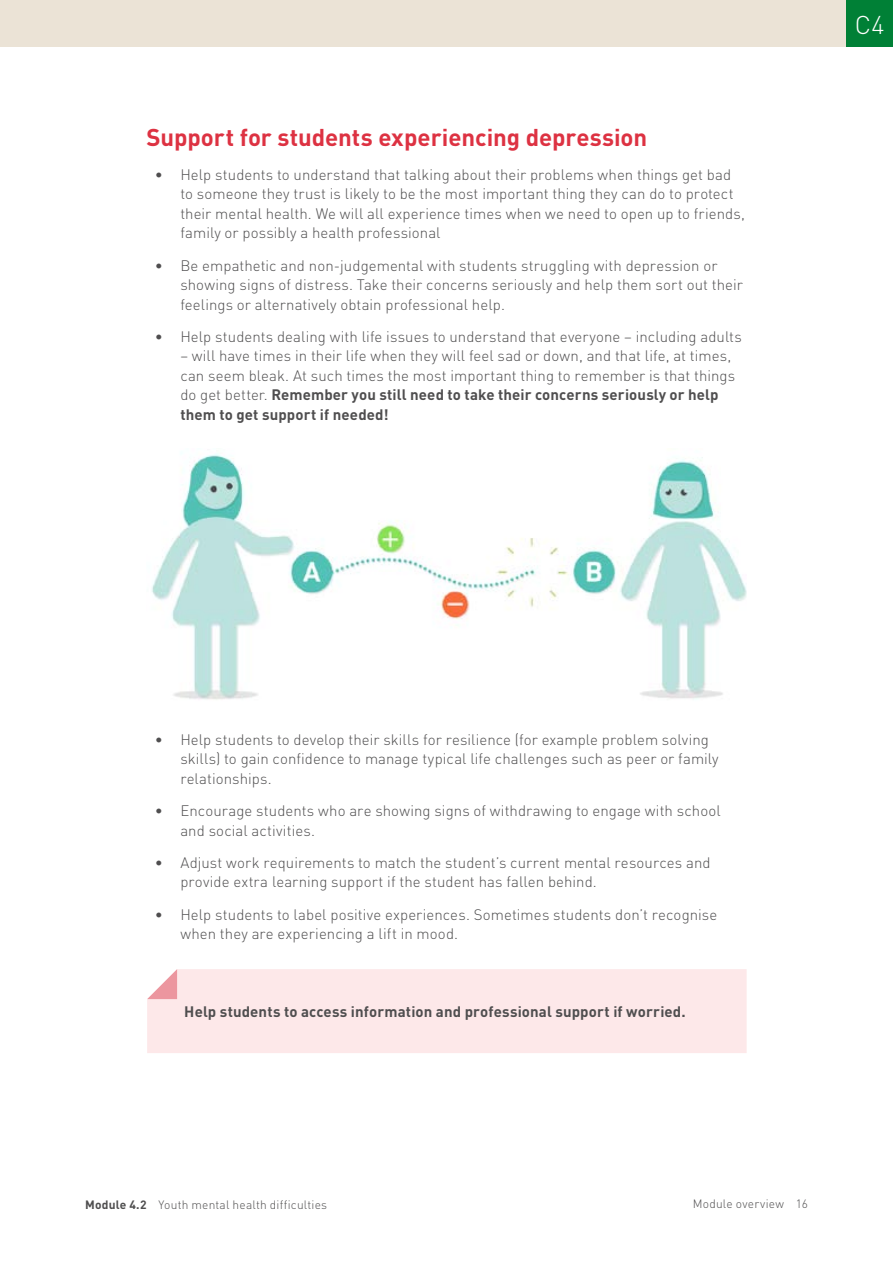
<style>
.page{position:relative;width:893px;height:1263px;background:#fff}
.page>*{position:absolute;margin:0;border:0;box-sizing:border-box;transform-origin:0 0}
.t1{font:300 25.5px "DIN Pro";color:#fff}
.Subhead_1{font:700 24px "DIN Pro";color:#dd3242}
.t2{font:300 15px/19.5px "DIN Pro";letter-spacing:.005em;color:#4f4e4f}
.callout{font:700 15px "DIN Pro";letter-spacing:.01em;color:#4f4e4f}
.t3{font:300 12px "DIN Pro";letter-spacing:.015em;color:#4f4e4f}
.s1{font-weight:700}
</style>
<div class="page">
<div style="left:0;top:0;width:893px;height:47px;background:#ebe3d6"></div>
<div style="left:846px;top:0;width:47px;height:47px;background:#008036"></div>
<div style="left:147px;top:969px;width:600px;height:84px;background:#fde8e9"></div>
<svg style="left:147px;top:969px;width:30px;height:30px"></svg>
<img style="left:151px;top:453px;width:596px;height:247px">
<h2 class="Subhead_1" style="left:146px;top:117px;width:502px">Support for students experiencing depression</h2>
<p class="t2" style="left:180px;top:163px;width:566px;text-indent:-26px">• Help students to understand that talking about their problems when things get bad to someone they trust is likely to be the most important thing they can do to protect their mental health. We will all experience times when we need to open up to friends, family or possibly a health professional</p>
<p class="t2" style="left:180px;top:254px;width:564px;text-indent:-26px">• Be empathetic and non-judgemental with students struggling with depression or showing signs of distress. Take their concerns seriously and help them sort out their feelings or alternatively obtain professional help.</p>
<p class="t2" style="left:155px;top:325px;width:589px">• Help students dealing with life issues to understand that everyone – including adults</p>
<p class="t2" style="left:180px;top:345px;width:556px">– will have times in their life when they will feel sad or down, and that life, at times, can seem bleak. At such times the most important thing to remember is that things do get better. <span class="s1">Remember you still need to take their concerns seriously or help them to get support if needed!</span></p>
<h1 class="t1" style="left:855px;top:5px;width:31px">C4</h1>
<p class="t2" style="left:180px;top:728px;width:540px;text-indent:-26px">• Help students to develop their skills for resilience (for example problem solving skills) to gain confidence to manage typical life challenges such as peer or family relationships.</p>
<p class="t2" style="left:180px;top:799px;width:542px;text-indent:-26px">• Encourage students who are showing signs of withdrawing to engage with school and social activities.</p>
<p class="t2" style="left:180px;top:851px;width:532px;text-indent:-26px">• Adjust work requirements to match the student’s current mental resources and provide extra learning support if the student has fallen behind.</p>
<p class="t2" style="left:180px;top:903px;width:538px;text-indent:-26px">• Help students to label positive experiences. Sometimes students don’t recognise when they are experiencing a lift in mood.</p>
<p class="callout" style="left:184px;top:999px;width:503px">Help students to access information and professional support if worried.</p>
<p class="t3" style="left:85px;top:1195px;width:244px"><span class="s1">Module 4.2</span> Youth mental health difficulties</p>
<p class="t3" style="left:693px;top:1194px;width:117px">Module overview 16</p>
</div>
